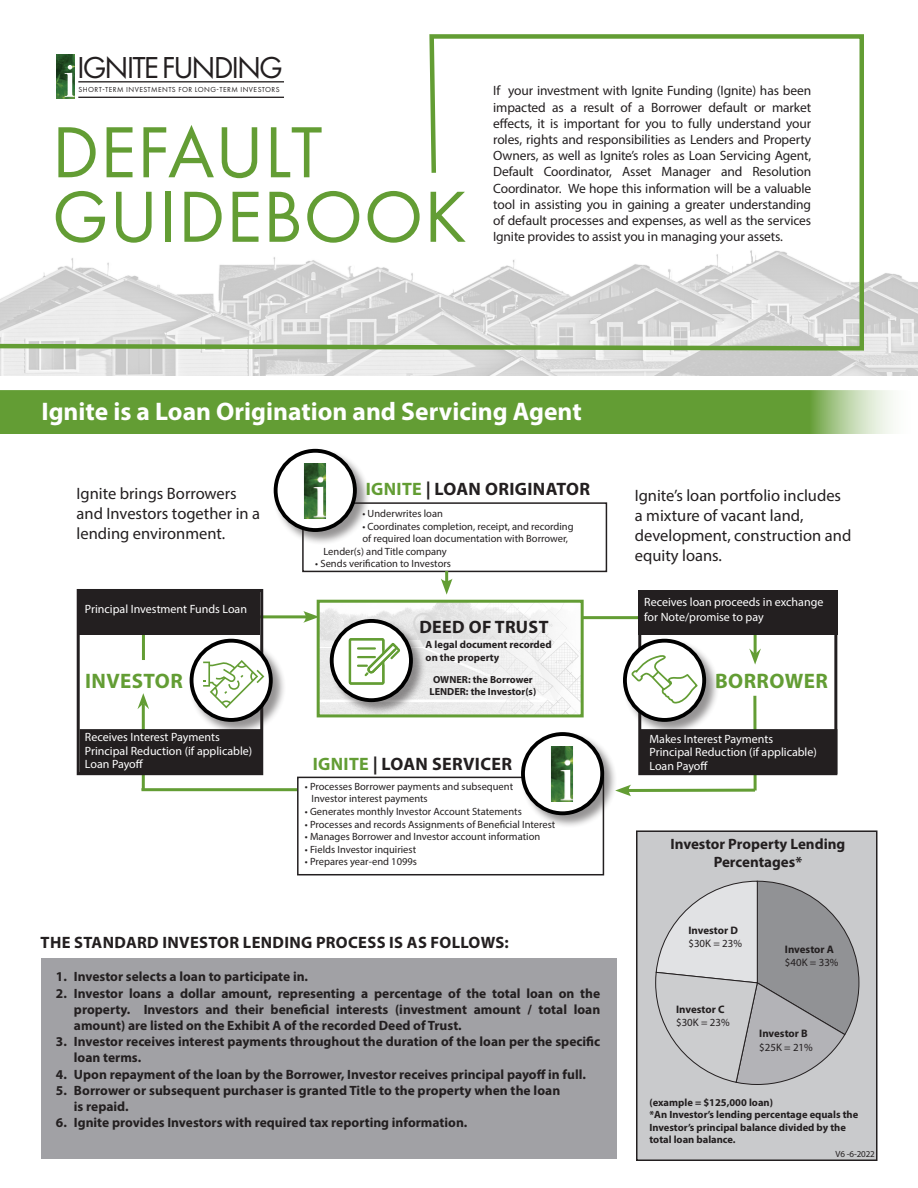
<style>
.page{position:relative;width:918px;height:1188px;background:#fff}
.page>*{position:absolute;margin:0;border:0;box-sizing:border-box;transform-origin:0 0}
.t1{font:75px "Futura PT";letter-spacing:.01em;color:#639d34}
.t2{font:31.5px "Futura PT";letter-spacing:-.065em;color:#231f20}
.t3{font:700 25.5px "Myriad Pro";color:#fff}
.t4{font:700 21px "Myriad Pro";letter-spacing:.02em;color:#639d34}
.t5{font:700 18px "Myriad Pro";letter-spacing:.02em;color:#231f20}
.t6{font:16.5px/19.8px "Myriad Pro";color:#231f20}
.t7{font:700 16.5px "Myriad Pro";letter-spacing:.02em;color:#231f20}
.t8{font:700 15px/18px "Myriad Pro";color:#231f20;text-align:center}
.t9{font:700 13.5px/16.2px "Myriad Pro";color:#231f20}
.t10{font:13.5px/16.2px "Myriad Pro";letter-spacing:-.01em;color:#231f20;text-align:justify}
.t11{font:12px/13.5px "Myriad Pro";color:#fff}
.t12{font:700 10.95px/13px "Myriad Pro";color:#231f20}
.t13{font:10.5px "Myriad Pro";color:#231f20}
.t14{font:700 10.5px/12.6px "Myriad Pro";color:#231f20}
.t15{font:700 10.2px "Myriad Pro";color:#231f20}
.t16{font:9px "Myriad Pro";letter-spacing:-.01em;color:#231f20}
.t17{font:7.5px "Futura PT";letter-spacing:.06em;color:#231f20}
.s1{color:#639d34}
.s2{font-weight:400}
</style>
<div class="page">
<img style="left:0;top:273px;width:918px;height:103px">
<svg style="left:0;top:34px;width:866px;height:319px"></svg>
<div style="left:0;top:391px;width:918px;height:43px;background:#639d34"></div>
<div style="left:41px;top:958px;width:576px;height:201px;background:#a1a1a5"></div>
<div style="left:637px;top:831px;width:240px;height:329px;background:#c9cacc"></div>
<div style="left:636px;top:830px;width:242px;height:331px;border:2px solid #231f20"></div>
<svg style="left:655px;top:880px;width:205px;height:205px"></svg>
<img style="left:57px;top:54px;width:18px;height:44px">
<svg style="left:65px;top:65px;width:10px;height:32px"></svg>
<hr style="left:78px;top:81px;width:206px;height:1px;background:#231f20">
<hr style="left:78px;top:97px;width:206px;height:1px;background:#231f20">
<hr style="left:142px;top:704px;width:3px;height:86px;background:#639d34">
<svg style="left:137px;top:693px;width:12px;height:16px"></svg>
<svg style="left:753px;top:696px;width:4px;height:95px"></svg>
<hr style="left:754px;top:616px;width:3px;height:38px;background:#639d34">
<svg style="left:749px;top:648px;width:12px;height:17px"></svg>
<hr style="left:141px;top:788px;width:156px;height:3px;background:#639d34">
<hr style="left:142px;top:602px;width:3px;height:58px;background:#639d34">
<hr style="left:626px;top:789px;width:129px;height:3px;background:#639d34">
<svg style="left:618px;top:785px;width:13px;height:11px"></svg>
<hr style="left:146px;top:615px;width:163px;height:3px;background:#639d34">
<svg style="left:303px;top:611px;width:14px;height:12px"></svg>
<hr style="left:582px;top:616px;width:125px;height:3px;background:#639d34">
<div style="left:77px;top:589px;width:186px;height:186px;border:3px solid #231f20"></div>
<div style="left:302px;top:502px;width:305px;height:70px;border:2px solid #231f20"></div>
<svg style="left:441px;top:571px;width:12px;height:24px"></svg>
<div style="left:297px;top:777px;width:307px;height:98px;border:2px solid #231f20"></div>
<div style="left:640px;top:729px;width:197px;height:45px;background:#231f20"></div>
<div style="left:80px;top:729px;width:182px;height:45px;background:#231f20"></div>
<div style="left:638px;top:590px;width:199px;height:45px;background:#231f20"></div>
<div style="left:78px;top:590px;width:181px;height:45px;background:#231f20"></div>
<img style="left:321px;top:604px;width:259px;height:109px">
<div style="left:317px;top:600px;width:267px;height:117px;border:3px solid #639d34"></div>
<div style="left:189px;top:638px;width:97px;height:97px;background:#231f20;opacity:.48"></div>
<svg style="left:192px;top:641px;width:79px;height:79px"></svg>
<div style="left:190px;top:639px;width:83px;height:83px;border:4px solid #000;border-radius:50%"></div>
<svg style="left:203px;top:660px;width:61px;height:48px"></svg>
<div style="left:521px;top:732px;width:97px;height:97px;background:#231f20;opacity:.48"></div>
<svg style="left:523px;top:734px;width:79px;height:79px"></svg>
<div style="left:521px;top:732px;width:83px;height:83px;border:4px solid #000;border-radius:50%"></div>
<div style="left:623px;top:638px;width:97px;height:97px;background:#231f20;opacity:.48"></div>
<svg style="left:625px;top:641px;width:79px;height:79px"></svg>
<div style="left:623px;top:639px;width:83px;height:83px;border:4px solid #000;border-radius:50%"></div>
<svg style="left:630px;top:653px;width:69px;height:52px"></svg>
<img style="left:535px;top:747px;width:55px;height:55px">
<div style="left:273px;top:448px;width:97px;height:98px;background:#231f20;opacity:.48"></div>
<svg style="left:276px;top:451px;width:79px;height:79px"></svg>
<div style="left:274px;top:449px;width:83px;height:83px;border:4px solid #000;border-radius:50%"></div>
<img style="left:288px;top:463px;width:55px;height:55px">
<div style="left:329px;top:619px;width:97px;height:97px;background:#231f20;opacity:.48"></div>
<svg style="left:332px;top:621px;width:79px;height:79px"></svg>
<div style="left:330px;top:619px;width:83px;height:83px;border:4px solid #000;border-radius:50%"></div>
<svg style="left:348px;top:637px;width:54px;height:49px"></svg>
<p class="t2" style="left:77px;top:49px;width:207px">IGNITE FUNDING</p>
<p class="t17" style="left:78px;top:85px;width:203px">SHORT-TERM INVESTMENTS FOR LONG-TERM INVESTORS</p>
<p class="t1" style="left:52px;top:108px;width:272px">DEFAULT</p>
<p class="t1" style="left:52px;top:172px;width:416px">GUIDEBOOK</p>
<p class="t10" style="left:493px;top:82px;width:320px">If your investment with Ignite Funding (Ignite) has been impacted as a result of a Borrower default or market effects, it is important for you to fully understand your roles, rights and responsibilities as Lenders and Property Owners, as well as Ignite’s roles as Loan Servicing Agent, Default Coordinator, Asset Manager and Resolution Coordinator. We hope this information will be a valuable tool in assisting you in gaining a greater understanding of default processes and expenses, as well as the services Ignite provides to assist you in managing your assets.</p>
<p class="t3" style="left:41px;top:394px;width:542px">Ignite is a Loan Origination and Servicing Agent</p>
<p class="t5" style="left:366px;top:477px;width:226px"><span class="s1">IGNITE</span> | LOAN ORIGINATOR</p>
<p class="t6" style="left:77px;top:483px;width:185px">Ignite brings Borrowers and Investors together in a lending environment.</p>
<p class="t6" style="left:635px;top:486px;width:218px">Ignite’s loan portfolio includes a mixture of vacant land, development, construction and equity loans.</p>
<p class="t13" style="left:362px;top:507px;width:82px">• Underwrites loan</p>
<p class="t13" style="left:362px;top:520px;width:213px">• Coordinates completion, receipt, and recording</p>
<p class="t13" style="left:362px;top:532px;width:207px">of required loan documentation with Borrower,</p>
<p class="t13" style="left:323px;top:545px;width:125px">Lender(s) and Title company</p>
<p class="t13" style="left:315px;top:557px;width:137px">• Sends verification to Investors</p>
<p class="t11" style="left:85px;top:602px;width:164px">Principal Investment Funds Loan</p>
<p class="t5" style="left:419px;top:615px;width:131px">DEED OF TRUST</p>
<p class="t14" style="left:426px;top:638px;width:128px">A legal document recorded on the property</p>
<p class="t4" style="left:85px;top:667px;width:99px">INVESTOR</p>
<p class="t15" style="left:433px;top:673px;width:101px">OWNER: the Borrower</p>
<p class="t15" style="left:429px;top:685px;width:108px">LENDER: the Investor(s)</p>
<p class="t11" style="left:85px;top:730px;width:136px">Receives Interest Payments</p>
<p class="t11" style="left:85px;top:744px;width:169px">Principal Reduction (if applicable)<br>Loan Payoff</p>
<p class="t5" style="left:313px;top:752px;width:201px"><span class="s1">IGNITE</span> | LOAN SERVICER</p>
<p class="t13" style="left:305px;top:780px;width:210px">• Processes Borrower payments and subsequent</p>
<p class="t13" style="left:312px;top:792px;width:118px">Investor interest payments</p>
<p class="t13" style="left:305px;top:805px;width:218px">• Generates monthly Investor Account Statements</p>
<p class="t13" style="left:305px;top:818px;width:252px">• Processes and records Assignments of Beneficial Interest</p>
<p class="t13" style="left:305px;top:830px;width:237px">• Manages Borrower and Investor account information</p>
<p class="t13" style="left:305px;top:843px;width:113px">• Fields Investor inquiriest</p>
<p class="t13" style="left:305px;top:855px;width:114px">• Prepares year-end 1099s</p>
<p class="t7" style="left:41px;top:931px;width:470px">THE STANDARD INVESTOR LENDING PROCESS IS AS FOLLOWS:</p>
<p class="t9" style="left:56px;top:968px;width:254px">1. Investor selects a loan to participate in.</p>
<p class="t9" style="left:74px;top:985px;width:528px;text-align:justify;text-indent:-18px">2. Investor loans a dollar amount, representing a percentage of the total loan on the property. Investors and their beneficial interests (investment amount / total loan amount) are listed on the Exhibit A of the recorded Deed of Trust.</p>
<p class="t9" style="left:74px;top:1033px;width:528px;text-indent:-18px">3. Investor receives interest payments throughout the duration of the loan per the specific loan terms.</p>
<p class="t9" style="left:56px;top:1066px;width:531px">4. Upon repayment of the loan by the Borrower, Investor receives principal payoff in full.</p>
<p class="t9" style="left:74px;top:1082px;width:488px;text-indent:-18px">5. Borrower or subsequent purchaser is granted Title to the property when the loan is repaid.</p>
<p class="t9" style="left:56px;top:1114px;width:413px">6. Ignite provides Investors with required tax reporting information.</p>
<p class="t11" style="left:644px;top:595px;width:181px;line-height:14.4px">Receives loan proceeds in exchange for Note/promise to pay</p>
<p class="t4" style="left:715px;top:668px;width:114px">BORROWER</p>
<p class="t11" style="left:650px;top:732px;width:125px">Makes Interest Payments</p>
<p class="t11" style="left:650px;top:745px;width:169px">Principal Reduction (if applicable)<br>Loan Payoff</p>
<p class="t8" style="left:671px;top:835px;width:176px">Investor Property Lending<br>Percentages*</p>
<p class="t12" style="left:688px;top:924px;width:55px">Investor D <span class="s2">$30K = 23%</span></p>
<p class="t12" style="left:676px;top:1002px;width:55px">Investor C <span class="s2">$30K = 23%</span></p>
<p class="t12" style="left:785px;top:943px;width:55px">Investor A <span class="s2">$40K = 33%</span></p>
<p class="t12" style="left:759px;top:1027px;width:55px">Investor B <span class="s2">$25K = 21%</span></p>
<p class="t14" style="left:650px;top:1095px;width:125px">(example = $125,000 loan)</p>
<p class="t14" style="left:650px;top:1108px;width:210px">*An Investor’s lending percentage equals the<br>Investor’s principal balance divided by the total loan balance.</p>
<p class="t16" style="left:836px;top:1149px;width:41px">V6 -6-2022</p>
</div>
